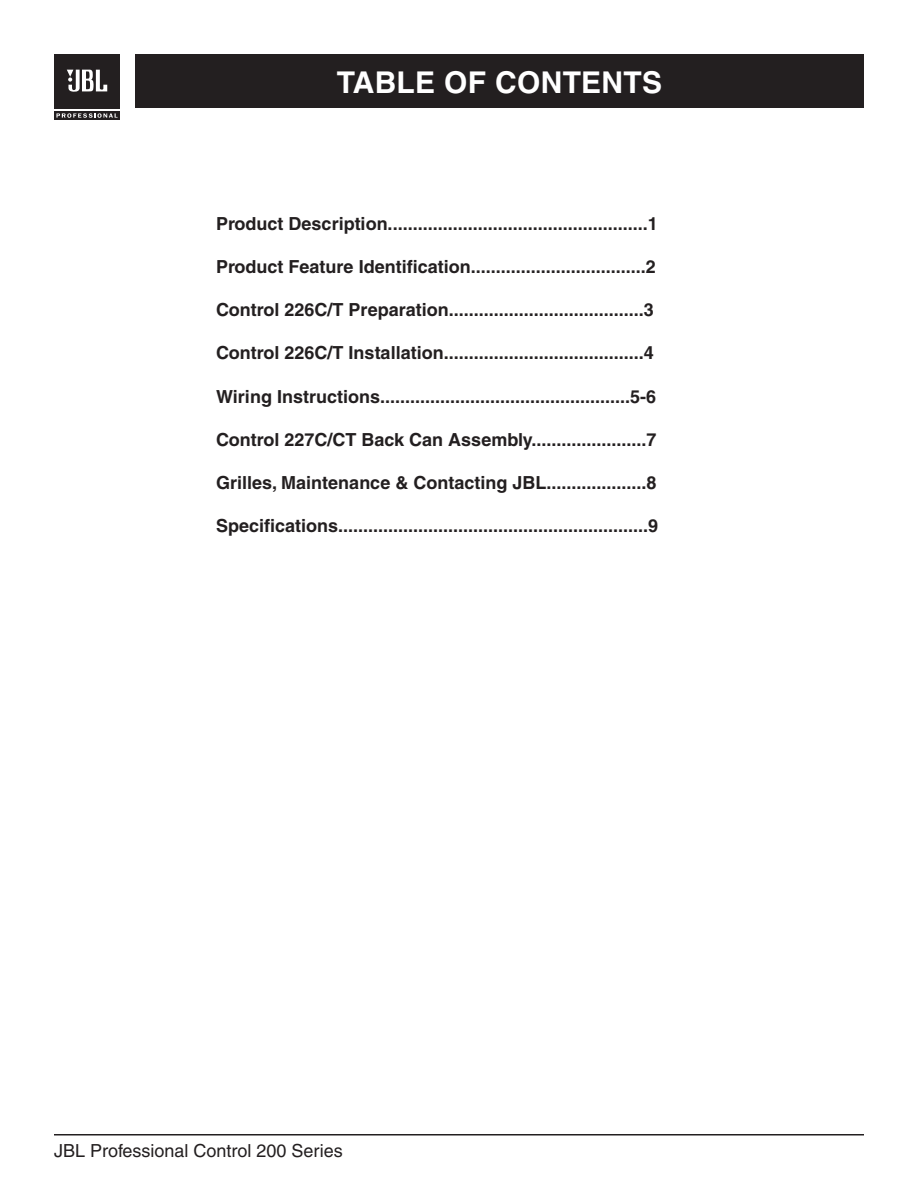
<style>
.page{position:relative;width:918px;height:1188px;background:#fff}
.page>*{position:absolute;margin:0;border:0;box-sizing:border-box;transform-origin:0 0}
.t1{font:700 30px "Helvetica";letter-spacing:.01em;color:#fff}
.t2{font:700 18px "Helvetica";color:#231f20}
.t3{font:18px "Helvetica";color:#231f20}
</style>
<div class="page">
<hr style="left:54px;top:1134px;width:810px;height:2px;background:#231f20">
<div style="left:54px;top:111px;width:65px;height:9px;background:#231f20"></div>
<div style="left:54px;top:54px;width:65px;height:54px;background:#231f20"></div>
<svg style="left:67px;top:70px;width:40px;height:22px"></svg>
<svg style="left:56px;top:113px;width:62px;height:5px"></svg>
<div style="left:135px;top:54px;width:729px;height:54px;background:#231f20"></div>
<h1 class="t1" style="left:337px;top:64px;width:327px">TABLE OF CONTENTS</h1>
<p class="t2" style="left:216px;top:213px;width:443px">Product Description....................................................1</p>
<p class="t2" style="left:216px;top:256px;width:441px">Product Feature Identification...................................2</p>
<p class="t2" style="left:216px;top:299px;width:439px">Control 226C/T Preparation.......................................3</p>
<p class="t2" style="left:216px;top:342px;width:439px">Control 226C/T Installation........................................4</p>
<p class="t2" style="left:216px;top:385px;width:442px">Wiring Instructions..................................................5-6</p>
<p class="t2" style="left:216px;top:429px;width:442px">Control 227C/CT Back Can Assembly.......................7</p>
<p class="t2" style="left:216px;top:472px;width:442px">Grilles, Maintenance &amp; Contacting JBL....................8</p>
<p class="t2" style="left:216px;top:515px;width:444px">Specifications..............................................................9</p>
<p class="t3" style="left:54px;top:1141px;width:290px">JBL Professional Control 200 Series</p>
</div>
